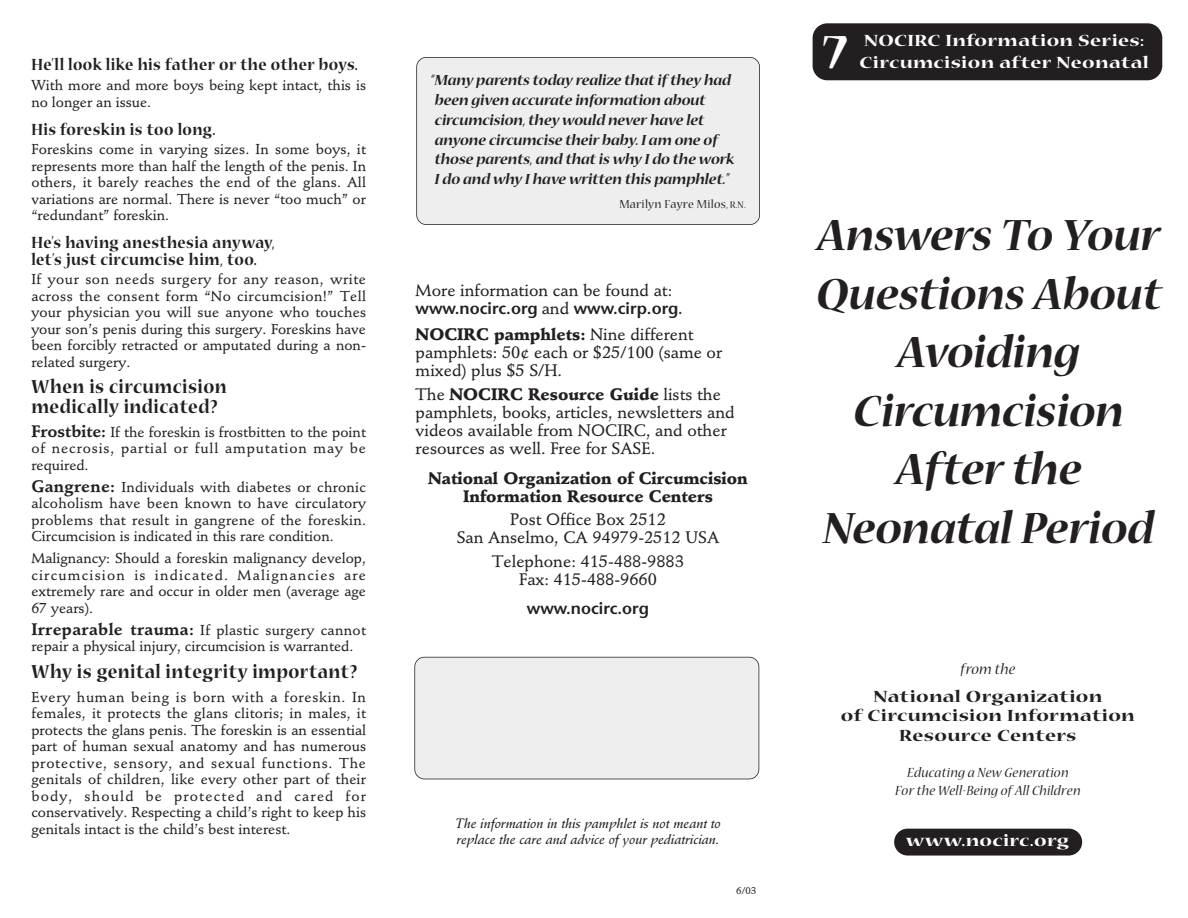
<style>
.page{position:relative;width:1188px;height:918px;background:#fff}
.page>*{position:absolute;margin:0;border:0;box-sizing:border-box;transform-origin:0 0}
.t1{font:700 expanded 54px "Nueva";color:#fff;scale:.83 1}
.t2{font:italic 700 expanded 49.5px/58.5px "Nueva";color:#231f20;text-align:center;scale:.85 1}
.t3{font:700 expanded 21px/19.5px "Nueva";letter-spacing:.035em;color:#231f20;scale:.75 1}
.t4{font:700 expanded 18px/16.5px "Nueva";letter-spacing:.035em;color:#231f20;scale:.75 1}
.t5{font:700 expanded 18px "Nueva";letter-spacing:.02em;color:#fff}
.t6{font:700 expanded 18px/19.5px "Nueva";letter-spacing:.035em;color:#231f20;text-align:center}
.t7{font:500 16.5px/18px "Stemple";color:#231f20}
.t8{font:italic 700 expanded 16.5px/19.8px "Nueva";color:#231f20;scale:.85 1}
.t9{font:900 16.5px/18px "Stemple";color:#231f20;text-align:center}
.t10{font:600 16.5px "Stone Sans";color:#231f20}
.t11{font:italic 16.5px "Nueva";letter-spacing:.015em;color:#231f20}
.t12{font:italic 15px/18px "Nueva";letter-spacing:.015em;color:#231f20;text-align:center}
.t13{font:500 14.25px/16.5px "Stemple";color:#231f20;text-align:justify}
.t14{font:italic 13.5px/16.5px "Stempel Schneidler Med";color:#231f20}
.t15{font:12.75px "Nueva";letter-spacing:.02em;color:#231f20}
.t16{font:500 9.75px "Stemple";color:#231f20}
.s1{font-weight:700;font-size:16.5px}
.s2{font-size:10.5px}
.s3{font-family:"Stemple";font-weight:500}
.s4{font-weight:900}
</style>
<div class="page">
<div style="left:415px;top:657px;width:344px;height:122px;background:#eeeeef;border-radius:10px"></div>
<div style="left:414px;top:657px;width:345px;height:122px;border:2px solid #231f20;border-radius:10px"></div>
<div style="left:417px;top:57px;width:343px;height:168px;background:#eeeeef;border-radius:10px"></div>
<div style="left:416px;top:57px;width:344px;height:168px;border:2px solid #231f20;border-radius:10px"></div>
<div style="left:894px;top:829px;width:188px;height:27px;background:#231f20;border-radius:13px"></div>
<div style="left:813px;top:23px;width:349px;height:57px;background:#231f20;border-radius:15px"></div>
<p class="t4" style="left:31px;top:58px;width:437px">He’ll look like his father or the other boys.</p>
<p class="t13" style="left:31px;top:79px;width:336px">With more and more boys being kept intact, this is no longer an issue.</p>
<p class="t4" style="left:31px;top:122px;width:247px">His foreskin is too long.</p>
<p class="t13" style="left:31px;top:143px;width:336px">Foreskins come in varying sizes. In some boys, it represents more than half the length of the penis. In others, it barely reaches the end of the glans. All variations are normal. There is never “too much” or “redundant” foreskin.</p>
<p class="t4" style="left:31px;top:235px;width:326px">He’s having anesthesia anyway, let’s just circumcise him, too.</p>
<p class="t13" style="left:31px;top:273px;width:336px">If your son needs surgery for any reason, write across the consent form “No circumcision!” Tell your physician you will sue anyone who touches your son’s penis during this surgery. Foreskins have been forcibly retracted or amputated during a non&shy;related surgery.</p>
<h3 class="t3" style="left:31px;top:378px;width:262px">When is circumcision medically indicated?</h3>
<p class="t13" style="left:31px;top:426px;width:336px"><span class="s1">Frostbite:</span> If the foreskin is frostbitten to the point of necrosis, partial or full amputation may be required.</p>
<p class="t13" style="left:31px;top:481px;width:336px"><span class="s1">Gangrene:</span> Individuals with diabetes or chronic alcoholism have been known to have circulatory problems that result in gangrene of the foreskin.<br>Circumcision is indicated in this rare condition.</p>
<p class="t13" style="left:31px;top:552px;width:336px">Malignancy: Should a foreskin malignancy develop, circumcision is indicated. Malignancies are extremely rare and occur in older men (average age 67 years).</p>
<p class="t13" style="left:31px;top:624px;width:336px"><span class="s1">Irreparable trauma:</span> If plastic surgery cannot repair a physical injury, circumcision is warranted.</p>
<h3 class="t3" style="left:31px;top:663px;width:436px">Why is genital integrity important?</h3>
<p class="t13" style="left:31px;top:691px;width:336px">Every human being is born with a foreskin. In females, it protects the glans clitoris; in males, it protects the glans penis. The foreskin is an essential part of human sexual anatomy and has numerous protective, sensory, and sexual functions. The genitals of children, like every other part of their body, should be protected and cared for conservatively. Respecting a child’s right to keep his genitals intact is the child’s best interest.</p>
<p class="t8" style="left:431px;top:71px;width:359px">“Many parents today realize that if they had been given accurate information about circumcision, they would never have let anyone circumcise their baby. I am one of those parents, and that is why I do the work I do and why I have written this pamphlet.”</p>
<p class="t15" style="left:619px;top:200px;width:128px">Marilyn Fayre Milos, <span class="s2">R.N.</span></p>
<p class="t7" style="left:416px;top:284px;width:258px">More information can be found at:</p>
<p class="t10" style="left:416px;top:301px;width:268px">www.nocirc.org <span class="s3">and</span> www.cirp.org.</p>
<p class="t7" style="left:416px;top:328px;width:308px"><span class="s4">NOCIRC pamphlets:</span> Nine different pamphlets: 50¢ each or $25/100 (same or mixed) plus $5 S/H.</p>
<p class="t7" style="left:416px;top:388px;width:321px">The <span class="s4">NOCIRC Resource Guide</span> lists the pamphlets, books, articles, newsletters and videos available from NOCIRC, and other resources as well. Free for SASE.</p>
<p class="t9" style="left:428px;top:472px;width:321px">National Organization of Circumcision<br>Information Resource Centers</p>
<p class="t7" style="left:457px;top:513px;width:264px;text-align:center">Post Office Box 2512<br>San Anselmo, CA 94979-2512 USA</p>
<p class="t7" style="left:492px;top:555px;width:193px;text-align:center">Telephone: 415-488-9883<br>Fax: 415-488-9660</p>
<p class="t10" style="left:527px;top:601px;width:124px">www.nocirc.org</p>
<p class="t14" style="left:455px;top:816px;width:267px">The information in this pamphlet is not meant to replace the care and advice of your pediatrician.</p>
<p class="t16" style="left:736px;top:887px;width:21px">6/03</p>
<h1 class="t1" style="left:822px;top:31px;width:32px">7</h1>
<p class="t5" style="left:864px;top:34px;width:281px">NOCIRC Information Series:</p>
<p class="t5" style="left:860px;top:55px;width:291px">Circumcision after Neonatal</p>
<h2 class="t2" style="left:817px;top:209px;width:407px">Answers To Your<br>Questions About<br>Avoiding<br>Circumcision<br>After the<br>Neonatal Period</h2>
<p class="t11" style="left:961px;top:663px;width:56px">from the</p>
<p class="t6" style="left:841px;top:687px;width:295px">National Organization<br>of Circumcision Information<br>Resource Centers</p>
<p class="t12" style="left:895px;top:764px;width:187px">Educating a New Generation<br>For the Well-Being of All Children</p>
<p class="t5" style="left:906px;top:834px;width:165px">www.nocirc.org</p>
</div>
